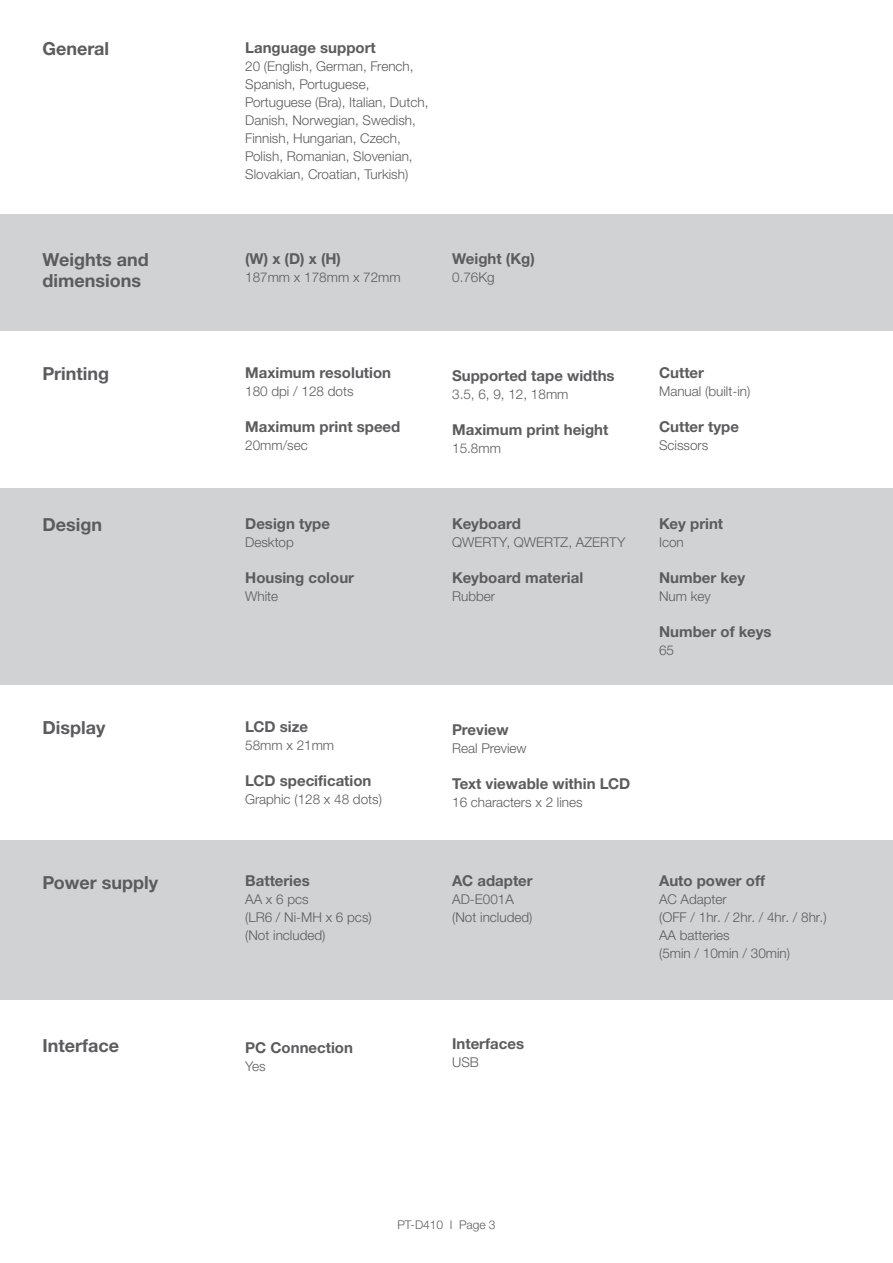
<style>
.page{position:relative;width:893px;height:1263px;background:#fff}
.page>*{position:absolute;margin:0;border:0;box-sizing:border-box;transform-origin:0 0}
.t1{font:700 18px/21px "Helvetica Neue LTW1 G";color:#5c5c5f}
.t2{font:700 15px "Helvetica Neue LTW1 G";color:#5c5c5f}
.t3{font:300 13.5px/18px "Helvetica Neue LTW1 G";color:#5c5c5f}
.t4{font:300 12px "Helvetica Neue LTW1 G";color:#5c5c5f}
</style>
<div class="page">
<div style="left:0;top:214px;width:893px;height:117px;background:#d1d2d4"></div>
<div style="left:0;top:488px;width:893px;height:197px;background:#d1d2d4"></div>
<div style="left:0;top:840px;width:893px;height:159px;background:#d1d2d4"></div>
<h1 class="t1" style="left:43px;top:38px;width:68px">General</h1>
<p class="t2" style="left:245px;top:39px;width:132px">Language support</p>
<p class="t3" style="left:245px;top:57px;width:185px">20 (English, German, French,<br>Spanish, Portuguese,<br>Portuguese (Bra), Italian, Dutch,<br>Danish, Norwegian, Swedish,<br>Finnish, Hungarian, Czech,<br>Polish, Romanian, Slovenian,<br>Slovakian, Croatian, Turkish)</p>
<h1 class="t1" style="left:43px;top:249px;width:108px">Weights and dimensions</h1>
<p class="t2" style="left:245px;top:249px;width:97px">(W) x (D) x (H)</p>
<p class="t3" style="left:245px;top:268px;width:157px">187mm x 178mm x 72mm</p>
<p class="t2" style="left:452px;top:249px;width:84px">Weight (Kg)</p>
<p class="t3" style="left:452px;top:268px;width:44px">0.76Kg</p>
<h1 class="t1" style="left:43px;top:363px;width:68px">Printing</h1>
<p class="t2" style="left:245px;top:364px;width:147px">Maximum resolution</p>
<p class="t3" style="left:245px;top:382px;width:110px">180 dpi / 128 dots</p>
<p class="t2" style="left:245px;top:418px;width:157px">Maximum print speed</p>
<p class="t3" style="left:245px;top:436px;width:64px">20mm/sec</p>
<h1 class="t1" style="left:43px;top:514px;width:61px">Design</h1>
<p class="t2" style="left:245px;top:514px;width:86px">Design type</p>
<p class="t3" style="left:245px;top:533px;width:50px">Desktop</p>
<p class="t2" style="left:245px;top:568px;width:110px">Housing colour</p>
<p class="t3" style="left:245px;top:587px;width:34px">White</p>
<h1 class="t1" style="left:43px;top:717px;width:64px">Display</h1>
<p class="t2" style="left:245px;top:717px;width:64px">LCD size</p>
<p class="t3" style="left:245px;top:736px;width:91px">58mm x 21mm</p>
<p class="t2" style="left:245px;top:771px;width:128px">LCD specification</p>
<p class="t3" style="left:245px;top:790px;width:138px">Graphic (128 x 48 dots)</p>
<h1 class="t1" style="left:43px;top:871px;width:117px">Power supply</h1>
<p class="t2" style="left:245px;top:872px;width:66px">Batteries</p>
<p class="t3" style="left:245px;top:890px;width:128px">AA x 6 pcs<br>(LR6 / Ni-MH x 6 pcs) (Not included)</p>
<h1 class="t1" style="left:43px;top:1034px;width:78px">Interface</h1>
<p class="t2" style="left:245px;top:1038px;width:109px">PC Connection</p>
<p class="t3" style="left:245px;top:1057px;width:22px">Yes</p>
<p class="t2" style="left:452px;top:367px;width:164px">Supported tape widths</p>
<p class="t3" style="left:452px;top:386px;width:118px">3.5, 6, 9, 12, 18mm</p>
<p class="t2" style="left:452px;top:421px;width:158px">Maximum print height</p>
<p class="t3" style="left:452px;top:440px;width:50px">15.8mm</p>
<p class="t2" style="left:452px;top:514px;width:70px">Keyboard</p>
<p class="t3" style="left:452px;top:533px;width:175px">QWERTY, QWERTZ, AZERTY</p>
<p class="t2" style="left:452px;top:568px;width:133px">Keyboard material</p>
<p class="t3" style="left:452px;top:587px;width:45px">Rubber</p>
<p class="t2" style="left:452px;top:721px;width:58px">Preview</p>
<p class="t3" style="left:452px;top:739px;width:76px">Real Preview</p>
<p class="t2" style="left:452px;top:775px;width:180px">Text viewable within LCD</p>
<p class="t3" style="left:452px;top:793px;width:132px">16 characters x 2 lines</p>
<p class="t2" style="left:452px;top:872px;width:82px">AC adapter</p>
<p class="t3" style="left:452px;top:890px;width:82px">AD-E001A (Not included)</p>
<p class="t2" style="left:659px;top:364px;width:46px">Cutter</p>
<p class="t3" style="left:659px;top:382px;width:93px">Manual (built-in)</p>
<p class="t2" style="left:659px;top:418px;width:81px">Cutter type</p>
<p class="t3" style="left:659px;top:436px;width:51px">Scissors</p>
<p class="t2" style="left:659px;top:514px;width:66px">Key print</p>
<p class="t3" style="left:659px;top:533px;width:26px">Icon</p>
<p class="t2" style="left:659px;top:568px;width:88px">Number key</p>
<p class="t3" style="left:659px;top:587px;width:53px">Num key</p>
<p class="t2" style="left:659px;top:622px;width:114px">Number of keys</p>
<p class="t3" style="left:659px;top:641px;width:17px">65</p>
<p class="t2" style="left:659px;top:872px;width:108px">Auto power off</p>
<p class="t3" style="left:659px;top:890px;width:169px">AC Adapter<br>(OFF / 1hr. / 2hr. / 4hr. / 8hr.)<br>AA batteries<br>(5min / 10min / 30min)</p>
<p class="t2" style="left:452px;top:1035px;width:73px">Interfaces</p>
<p class="t3" style="left:452px;top:1053px;width:28px">USB</p>
<p class="t4" style="left:397px;top:1217px;width:100px">PT-D410 I Page 3</p>
</div>
